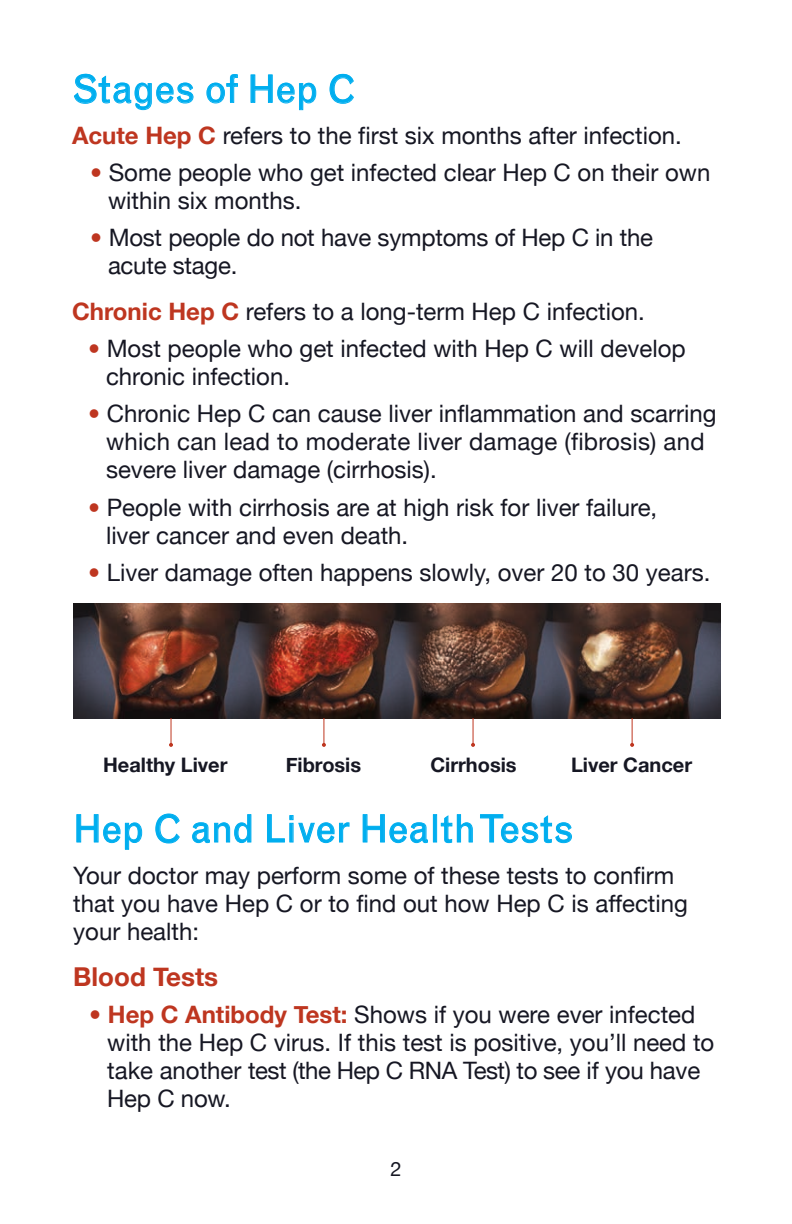
<style>
.page{position:relative;width:792px;height:1224px;background:#fff}
.page>*{position:absolute;margin:0;border:0;box-sizing:border-box;transform-origin:0 0}
.t1{font:38px "Grotesque";color:#00aeef}
.t2{font:700 26px "Helvetica Neue";color:#be3620}
.t3{font:24px/28px "Helvetica Neue";color:#161723}
.t4{font:700 20px "Helvetica Neue";color:#161723}
.t5{font:20px "Helvetica Neue";color:#161723}
.s1{font-weight:700;color:#be3620}
.s2{color:#be3620}
</style>
<div class="page">
<svg style="left:74px;top:73px;width:120px;height:38px"></svg>
<svg style="left:206px;top:74px;width:32px;height:30px"></svg>
<svg style="left:250px;top:74px;width:67px;height:37px"></svg>
<svg style="left:329px;top:73px;width:25px;height:31px"></svg>
<svg style="left:76px;top:814px;width:67px;height:36px"></svg>
<svg style="left:155px;top:813px;width:25px;height:31px"></svg>
<svg style="left:192px;top:814px;width:60px;height:30px"></svg>
<svg style="left:267px;top:814px;width:83px;height:30px"></svg>
<svg style="left:362px;top:814px;width:66px;height:30px"></svg>
<div style="left:433px;top:814px;width:4px;height:29px;border:1px solid #00aeef"></div>
<svg style="left:440px;top:814px;width:33px;height:30px"></svg>
<svg style="left:480px;top:814px;width:92px;height:30px"></svg>
<img style="left:574px;top:603px;width:147px;height:115px">
<img style="left:421px;top:603px;width:153px;height:115px">
<svg style="left:471px;top:718px;width:4px;height:29px"></svg>
<svg style="left:630px;top:718px;width:4px;height:29px"></svg>
<img style="left:269px;top:603px;width:152px;height:115px">
<svg style="left:322px;top:718px;width:4px;height:29px"></svg>
<img style="left:73px;top:603px;width:196px;height:115px">
<svg style="left:169px;top:718px;width:4px;height:29px"></svg>
<p class="t1" style="left:72px;top:67px;width:285px">Stages of Hep C</p>
<p class="t3" style="left:72px;top:122px;width:611px"><span class="s1">Acute Hep C</span> refers to the first six months after infection.</p>
<p class="t3" style="left:108px;top:159px;width:604px;text-indent:-18px"><span class="s2">•</span> Some people who get infected clear Hep C on their own within six months.</p>
<p class="t3" style="left:108px;top:224px;width:547px;text-indent:-18px"><span class="s2">•</span> Most people do not have symptoms of Hep C in the acute stage.</p>
<p class="t3" style="left:72px;top:298px;width:574px"><span class="s1">Chronic Hep C</span> refers to a long-term Hep C infection.</p>
<p class="t3" style="left:106px;top:335px;width:581px;text-indent:-18px"><span class="s2">•</span> Most people who get infected with Hep C will develop chronic infection.</p>
<p class="t3" style="left:106px;top:400px;width:612px;text-indent:-18px"><span class="s2">•</span> Chronic Hep C can cause liver inflammation and scarring which can lead to moderate liver damage (fibrosis) and severe liver damage (cirrhosis).</p>
<p class="t3" style="left:106px;top:493px;width:553px;text-indent:-18px"><span class="s2">•</span> People with cirrhosis are at high risk for liver failure, liver cancer and even death.</p>
<p class="t3" style="left:88px;top:558px;width:624px"><span class="s2">•</span> Liver damage often happens slowly, over 20 to 30 years.</p>
<p class="t4" style="left:103px;top:753px;width:126px">Healthy Liver</p>
<p class="t4" style="left:286px;top:753px;width:77px">Fibrosis</p>
<p class="t4" style="left:430px;top:753px;width:88px">Cirrhosis</p>
<p class="t4" style="left:571px;top:753px;width:123px">Liver Cancer</p>
<p class="t1" style="left:73px;top:807px;width:502px">Hep C and Liver Health Tests</p>
<p class="t3" style="left:73px;top:861px;width:616px">Your doctor may perform some of these tests to confirm that you have Hep C or to find out how Hep C is affecting your health:</p>
<p class="t2" style="left:73px;top:961px;width:146px">Blood Tests</p>
<p class="t3" style="left:107px;top:1000px;width:609px;text-indent:-18px"><span class="s2">•</span> <span class="s1">Hep C Antibody Test:</span> Shows if you were ever infected with the Hep C virus. If this test is positive, you’ll need to take another test (the Hep C RNA Test) to see if you have Hep C now.</p>
<p class="t5" style="left:390px;top:1157px;width:13px">2</p>
</div>
